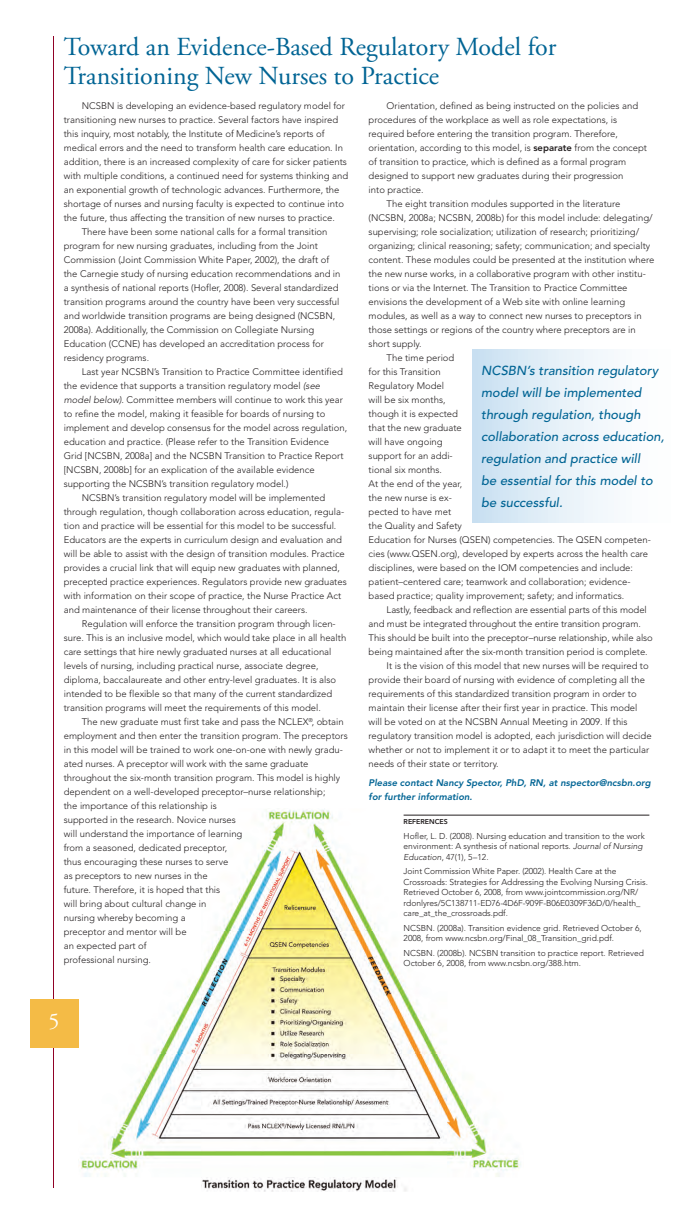
<style>
.page{position:relative;width:684px;height:1224px;background:#fff}
.page>*{position:absolute;margin:0;border:0;box-sizing:border-box;transform-origin:0 0}
.Secondary_head{font:26px/29px "Adobe Garamond Pro";color:#006494}
.t1{font:22px "Adobe Garamond Pro";color:#fff}
.Body_text{font:italic 500 13px/22px "Avenir LT Std";color:#006494}
.Body_text-2{font:300 9.5px/14px "Avenir LT Std";color:#231f20}
.Body_text-3{font:italic 800 9.5px/14px "Avenir LT Std";color:#006494}
.Body_text-4{font:300 8.5px/10.5px "Avenir LT Std";color:#231f20}
.Body_text-5{font:800 7px "Avenir LT Std";color:#231f20}
.s1{font-style:italic}
.s2{font-weight:800}
</style>
<div class="page">
<img style="left:78px;top:809px;width:445px;height:383px">
<hr style="left:53px;top:36px;width:1px;height:1152px;background:#900126">
<div style="left:30px;top:999px;width:48px;height:48px;background:#f4bb46"></div>
<div style="left:472px;top:349px;width:212px;height:173px;background:linear-gradient(to right,#cce2f2,#fff)"></div>
<hr style="left:404px;top:815px;width:245px;height:1px;background:#231f20">
<p class="Secondary_head" style="left:64px;top:33px;width:494px">Toward an Evidence-Based Regulatory Model for<br>Transitioning New Nurses to Practice</p>
<p class="Body_text-2" style="left:64px;top:99px;width:286px;text-indent:18px">NCSBN is developing an evidence-based regulatory model for transitioning new nurses to practice. Several factors have inspired this inquiry, most notably, the Institute of Medicine’s reports of medical errors and the need to transform health care education. In addition, there is an increased complexity of care for sicker patients with multiple conditions, a continued need for systems thinking and an exponential growth of technologic advances. Furthermore, the shortage of nurses and nursing faculty is expected to continue into the future, thus affecting the transition of new nurses to practice.</p>
<p class="Body_text-2" style="left:64px;top:225px;width:278px;text-indent:18px">There have been some national calls for a formal transition program for new nursing graduates, including from the Joint Commission (Joint Commission White Paper, 2002), the draft of the Carnegie study of nursing education recommendations and in a synthesis of national reports (Hofler, 2008). Several standardized transition programs around the country have been very successful and worldwide transition programs are being designed (NCSBN, 2008a). Additionally, the Commission on Collegiate Nursing Education (CCNE) has developed an accreditation process for residency programs.</p>
<p class="Body_text-2" style="left:64px;top:365px;width:285px;text-indent:18px">Last year NCSBN’s Transition to Practice Committee identified the evidence that supports a transition regulatory model <span class="s1">(see model below).</span> Committee members will continue to work this year to refine the model, making it feasible for boards of nursing to implement and develop consensus for the model across regulation, education and practice. (Please refer to the Transition Evidence Grid [NCSBN, 2008a] and the NCSBN Transition to Practice Report [NCSBN, 2008b] for an explication of the available evidence supporting the NCSBN’s transition regulatory model.)</p>
<p class="Body_text-2" style="left:64px;top:491px;width:284px;text-indent:18px">NCSBN’s transition regulatory model will be implemented through regulation, though collaboration across education, regula&shy;tion and practice will be essential for this model to be successful.<br>Educators are the experts in curriculum design and evaluation and will be able to assist with the design of transition modules. Practice provides a crucial link that will equip new graduates with planned, precepted practice experiences. Regulators provide new graduates with information on their scope of practice, the Nurse Practice Act and maintenance of their license throughout their careers.</p>
<p class="Body_text-2" style="left:64px;top:617px;width:284px;text-indent:18px">Regulation will enforce the transition program through licen&shy;sure. This is an inclusive model, which would take place in all health care settings that hire newly graduated nurses at all educational levels of nursing, including practical nurse, associate degree, diploma, baccalaureate and other entry-level graduates. It is also intended to be flexible so that many of the current standardized transition programs will meet the requirements of this model.</p>
<p class="Body_text-2" style="left:64px;top:715px;width:285px;text-indent:18px">The new graduate must first take and pass the NCLEX<sup>®</sup>, obtain employment and then enter the transition program. The preceptors in this model will be trained to work one-on-one with newly gradu&shy;ated nurses. A preceptor will work with the same graduate throughout the six-month transition program. This model is highly dependent on a well-developed preceptor–nurse relationship;<br>the importance of this relationship is<br>supported in the research. Novice nurses<br>will understand the importance of learning<br>from a seasoned, dedicated preceptor,<br>thus encouraging these nurses to serve<br>as preceptors to new nurses in the<br>future. Therefore, it is hoped that this<br>will bring about cultural change in<br>nursing whereby becoming a<br>preceptor and mentor will be<br>an expected part of<br>professional nursing.</p>
<p class="Body_text-2" style="left:369px;top:99px;width:280px;text-indent:18px">Orientation, defined as being instructed on the policies and procedures of the workplace as well as role expectations, is required before entering the transition program. Therefore, orientation, according to this model, is <span class="s2">SEPARATE</span> from the concept of transition to practice, which is defined as a formal program designed to support new graduates during their progression<br>into practice.</p>
<p class="Body_text-2" style="left:369px;top:197px;width:287px;text-indent:18px">The eight transition modules supported in the literature (NCSBN, 2008a; NCSBN, 2008b) for this model include: delegating/ supervising; role socialization; utilization of research; prioritizing/ organizing; clinical reasoning; safety; communication; and specialty content. These modules could be presented at the institution where the new nurse works, in a collaborative program with other institu&shy;tions or via the Internet. The Transition to Practice Committee envisions the development of a Web site with online learning modules, as well as a way to connect new nurses to preceptors in those settings or regions of the country where preceptors are in short supply.</p>
<p class="Body_text-2" style="left:369px;top:351px;width:284px;text-indent:18px">The time period<br>for this Transition<br>Regulatory Model<br>will be six months,<br>though it is expected<br>that the new graduate<br>will have ongoing<br>support for an addi-<br>tional six months.<br>At the end of the year,<br>the new nurse is ex-<br>pected to have met<br>the Quality and Safety<br>Education for Nurses (QSEN) competencies. The QSEN competen&shy;cies (www.QSEN.org), developed by experts across the health care disciplines, were based on the IOM competencies and include: patient–centered care; teamwork and collaboration; evidence&shy;based practice; quality improvement; safety; and informatics.</p>
<p class="Body_text-2" style="left:369px;top:603px;width:286px;text-indent:18px">Lastly, feedback and reflection are essential parts of this model and must be integrated throughout the entire transition program.<br>This should be built into the preceptor–nurse relationship, while also being maintained after the six-month transition period is complete.</p>
<p class="Body_text-2" style="left:369px;top:659px;width:284px;text-indent:18px">It is the vision of this model that new nurses will be required to provide their board of nursing with evidence of completing all the requirements of this standardized transition program in order to maintain their license after their first year in practice. This model will be voted on at the NCSBN Annual Meeting in 2009. If this regulatory transition model is adopted, each jurisdiction will decide whether or not to implement it or to adapt it to meet the particular needs of their state or territory.</p>
<p class="Body_text-3" style="left:369px;top:776px;width:284px">Please contact Nancy Spector, PhD, RN, at nspector@ncsbn.org for further information.</p>
<p class="Body_text" style="left:481px;top:360px;width:185px">NCSBN’s transition regulatory model will be implemented through regulation, though collaboration across education, regulation and practice will<br>be essential for this model to be successful.</p>
<p class="Body_text-5" style="left:404px;top:818px;width:46px">REFERENCES</p>
<p class="Body_text-4" style="left:404px;top:831px;width:243px">Hofler, L. D. (2008). Nursing education and transition to the work environment: A synthesis of national reports. <span class="s1">Journal of Nursing<br>Education</span>, 47(1), 5–12.</p>
<p class="Body_text-4" style="left:404px;top:866px;width:246px">Joint Commission White Paper. (2002). Health Care at the Crossroads: Strategies for Addressing the Evolving Nursing Crisis.<br>Retrieved October 6, 2008, from www.jointcommission.org/NR/ rdonlyres/5C138711-ED76-4D6F-909F-B06E0309F36D/0/health_ care_at_the_crossroads.pdf.</p>
<p class="Body_text-4" style="left:404px;top:923px;width:240px">NCSBN. (2008a). Transition evidence grid. Retrieved October 6,<br>2008, from www.ncsbn.org/Final_08_Transition_grid.pdf.</p>
<p class="Body_text-4" style="left:404px;top:948px;width:242px">NCSBN. (2008b). NCSBN transition to practice report. Retrieved<br>October 6, 2008, from www.ncsbn.org/388.htm.</p>
<p class="t1" style="left:49px;top:1008px;width:12px">5</p>
</div>
